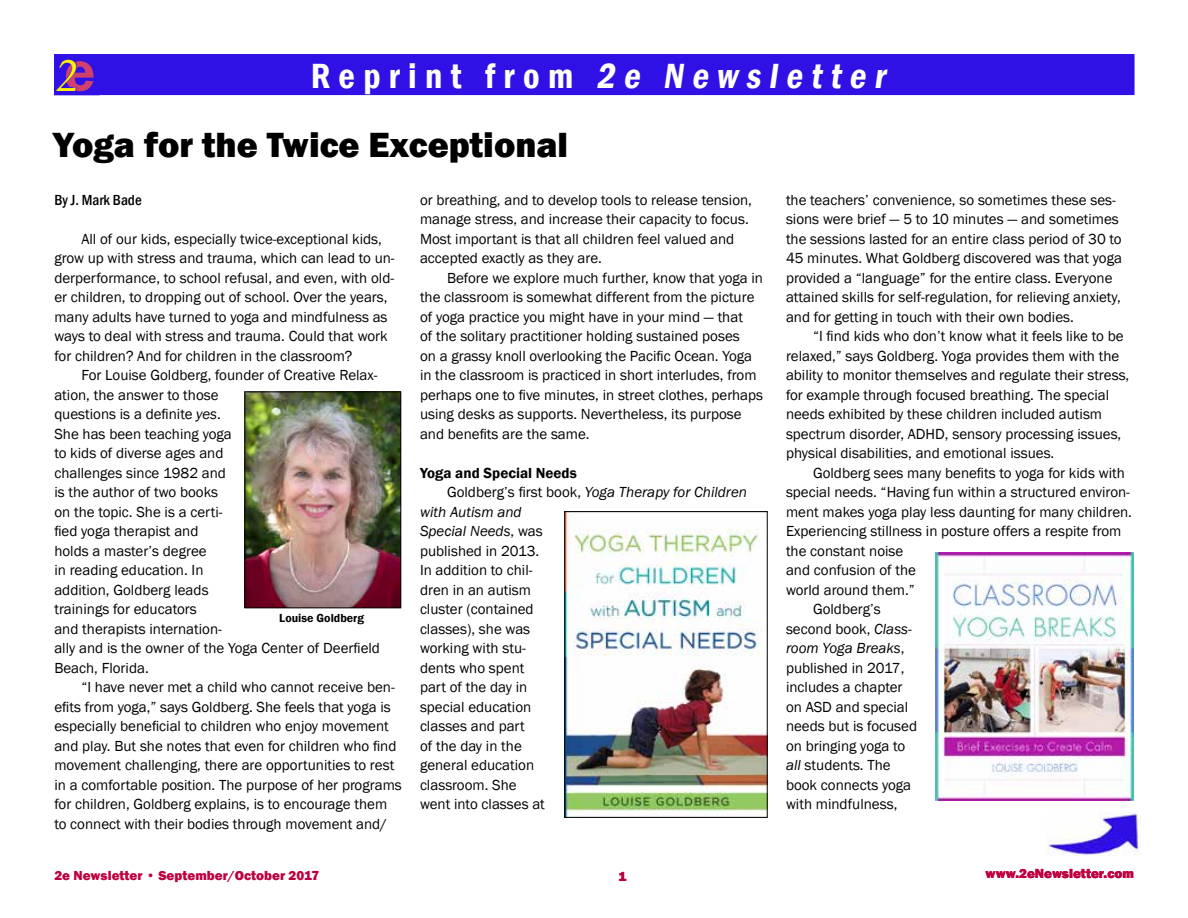
<style>
.page{position:relative;width:1188px;height:918px;background:#fff}
.page>*{position:absolute;margin:0;border:0;box-sizing:border-box;transform-origin:0 0}
.t1{font:italic 46.5px "Palatino Linotype";color:#fff200}
.t2{font:800 36px "Franklin Gothic";color:#000}
.t3{font:600 condensed 36px "Franklin Gothic";color:#fff}
.t4{font:15px/19.5px "Franklin Gothic";color:#000}
.t5{font:italic 15px "Franklin Gothic";color:#000}
.t6{font:600 15px "Franklin Gothic";color:#000}
.t7{font:500 condensed 15px "Franklin Gothic";color:#000}
.t8{font:800 13.5px "Franklin Gothic";color:#bf003f}
.t9{font:600 12px "Franklin Gothic";color:#000}
.s1{font-family:"Franklin Gothic";font-weight:600;font-style:normal;font-size:58.5px;color:#cf406f}
.s2{font-style:italic}
.s3{font-style:normal}
</style>
<div class="page">
<div style="left:54px;top:54px;width:1080px;height:41px;background:#2f11e6"></div>
<svg style="left:623px;top:92px;width:18px;height:4px"></svg>
<svg style="left:692px;top:92px;width:18px;height:4px"></svg>
<svg style="left:786px;top:92px;width:18px;height:4px"></svg>
<svg style="left:811px;top:92px;width:56px;height:4px"></svg>
<img style="left:1046px;top:811px;width:95px;height:46px">
<img style="left:566px;top:513px;width:200px;height:303px">
<div style="left:564px;top:511px;width:204px;height:307px;border:1px solid #000"></div>
<img style="left:935px;top:552px;width:199px;height:249px">
<img style="left:246px;top:394px;width:153px;height:212px">
<div style="left:244px;top:392px;width:157px;height:216px;border:1px solid #000"></div>
<h1 class="t1" style="left:57px;top:42px;width:40px">2<span class="s1">e</span></h1>
<h2 class="t3" style="left:311px;top:52px;width:582px">Re p r i n t f ro m 2e Newsletter</h2>
<h2 class="t2" style="left:53px;top:122px;width:517px">Yoga for the Twice Exceptional</h2>
<p class="t7" style="left:54px;top:190px;width:89px">By J. Mark Bade</p>
<p class="t4" style="left:54px;top:229px;width:342px;text-indent:27px">All of our kids, especially twice-exceptional kids, grow up with stress and trauma, which can lead to un&shy;derperformance, to school refusal, and even, with old&shy;er children, to dropping out of school. Over the years, many adults have turned to yoga and mindfulness as ways to deal with stress and trauma. Could that work for children? And for children in the classroom?</p>
<p class="t4" style="left:54px;top:366px;width:327px;text-indent:27px">For Louise Goldberg, founder of Creative Relax&shy;ation, the answer to those<br>questions is a definite <span class="s2">yes</span>.<br>She has been teaching yoga<br>to kids of diverse ages and<br>challenges since 1982 and<br>is the author of two books<br>on the topic. She is a certi-<br>fied yoga therapist and<br>holds a master’s degree<br>in reading education. In<br>addition, Goldberg leads<br>trainings for educators<br>and therapists internation-<br>ally and is the owner of the Yoga Center of Deerfield<br>Beach, Florida.</p>
<p class="t4" style="left:54px;top:678px;width:349px;text-indent:27px">“I have never met a child who cannot receive ben&shy;efits from yoga,” says Goldberg. She feels that yoga is especially beneficial to children who enjoy movement and play. But she notes that even for children who find movement challenging, there are opportunities to rest in a comfortable position. The purpose of her programs for children, Goldberg explains, is to encourage them to connect with their bodies through movement and/</p>
<p class="t4" style="left:786px;top:190px;width:337px">the teachers’ convenience, so sometimes these ses&shy;sions were brief — 5 to 10 minutes — and sometimes the sessions lasted for an entire class period of 30 to 45 minutes. What Goldberg discovered was that yoga provided a “language” for the entire class. Everyone attained skills for self-regulation, for relieving anxiety, and for getting in touch with their own bodies.</p>
<p class="t4" style="left:786px;top:327px;width:345px;text-indent:27px">“I find kids who don’t know what it feels like to be relaxed,” says Goldberg. Yoga provides them with the ability to monitor themselves and regulate their stress, for example through focused breathing. The special needs exhibited by these children included autism spectrum disorder, ADHD, sensory processing issues, physical disabilities, and emotional issues.</p>
<p class="t4" style="left:813px;top:463px;width:313px">Goldberg sees many benefits to yoga for kids with</p>
<p class="t4" style="left:786px;top:483px;width:346px">special needs. “Having fun within a structured environ-</p>
<p class="t4" style="left:786px;top:502px;width:348px">ment makes yoga play less daunting for many children.</p>
<p class="t4" style="left:786px;top:522px;width:337px">Experiencing stillness in posture offers a respite from</p>
<p class="t4" style="left:786px;top:541px;width:119px">the constant noise</p>
<p class="t4" style="left:786px;top:561px;width:132px">and confusion of the</p>
<p class="t4" style="left:786px;top:580px;width:130px">world around them.”</p>
<p class="t4" style="left:813px;top:600px;width:69px">Goldberg’s</p>
<p class="t4" style="left:786px;top:619px;width:127px">second book, <span class="s2">Class-</span></p>
<p class="t5" style="left:786px;top:639px;width:120px">room Yoga Breaks<span class="s3">,</span></p>
<p class="t4" style="left:786px;top:658px;width:120px">published in 2017,</p>
<p class="t4" style="left:786px;top:678px;width:118px">includes a chapter</p>
<p class="t4" style="left:786px;top:697px;width:124px">on ASD and special</p>
<p class="t4" style="left:786px;top:717px;width:133px">needs but is focused</p>
<p class="t4" style="left:786px;top:736px;width:121px">on bringing yoga to</p>
<p class="t4" style="left:786px;top:756px;width:106px"><span class="s2">all</span> students. The</p>
<p class="t4" style="left:786px;top:775px;width:127px">book connects yoga</p>
<p class="t4" style="left:786px;top:795px;width:113px">with mindfulness,</p>
<p class="t4" style="left:420px;top:190px;width:334px">or breathing, and to develop tools to release tension, manage stress, and increase their capacity to focus.<br>Most important is that all children feel valued and accepted exactly as they are.</p>
<p class="t4" style="left:420px;top:268px;width:345px;text-indent:27px">Before we explore much further, know that yoga in the classroom is somewhat different from the picture of yoga practice you might have in your mind — that<br>of the solitary practitioner holding sustained poses<br>on a grassy knoll overlooking the Pacific Ocean. Yoga in the classroom is practiced in short interludes, from perhaps one to five minutes, in street clothes, perhaps using desks as supports. Nevertheless, its purpose and benefits are the same.</p>
<p class="t6" style="left:420px;top:464px;width:158px">Yoga and Special Needs</p>
<p class="t5" style="left:447px;top:483px;width:302px"><span class="s3">Goldberg’s first book,</span> Yoga Therapy for Children</p>
<p class="t5" style="left:420px;top:503px;width:103px">with Autism and</p>
<p class="t5" style="left:420px;top:522px;width:124px">Special Needs<span class="s3">, was</span></p>
<p class="t4" style="left:420px;top:541px;width:121px">published in 2013.</p>
<p class="t4" style="left:420px;top:561px;width:114px">In addition to chil-</p>
<p class="t4" style="left:420px;top:580px;width:113px">dren in an autism</p>
<p class="t4" style="left:420px;top:600px;width:115px">cluster (contained</p>
<p class="t4" style="left:420px;top:619px;width:112px">classes), she was</p>
<p class="t4" style="left:420px;top:639px;width:107px">working with stu-</p>
<p class="t4" style="left:420px;top:658px;width:106px">dents who spent</p>
<p class="t4" style="left:420px;top:678px;width:109px">part of the day in</p>
<p class="t4" style="left:420px;top:697px;width:113px">special education</p>
<p class="t4" style="left:420px;top:717px;width:106px">classes and part</p>
<p class="t4" style="left:420px;top:736px;width:103px">of the day in the</p>
<p class="t4" style="left:420px;top:756px;width:116px">general education</p>
<p class="t4" style="left:420px;top:775px;width:98px">classroom. She</p>
<p class="t4" style="left:420px;top:795px;width:126px">went into classes at</p>
<p class="t9" style="left:279px;top:611px;width:86px">Louise Goldberg</p>
<p class="t8" style="left:54px;top:866px;width:267px">2e Newsletter • September/October 2017</p>
<p class="t8" style="left:618px;top:868px;width:9px">1</p>
<p class="t8" style="left:986px;top:865px;width:150px">www.2eNewsletter.com</p>
</div>
